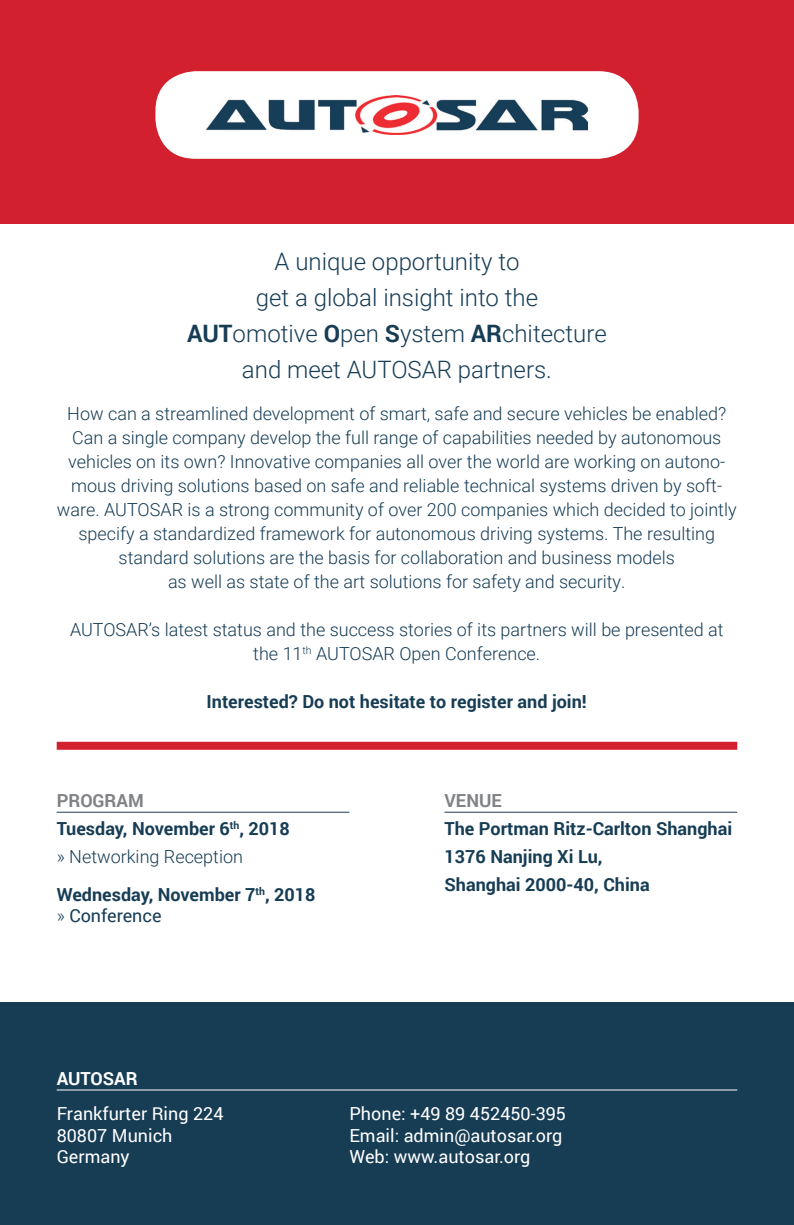
<style>
.page{position:relative;width:794px;height:1225px;background:#fff}
.page>*{position:absolute;margin:0;border:0;box-sizing:border-box;transform-origin:0 0}
.t1{font:300 24px/36px "Roboto";color:#173d55;text-align:center}
.t2{font:300 18px/24px "Roboto";color:#173d55;text-align:center}
.t3{font:700 18px/28px "Roboto";color:#173d55}
.t4{font:18px/21.6px "Roboto";color:#fff}
.t5{font:700 18px "Roboto";color:#fff}
.t6{font:700 18px "Roboto";color:#808285}
.s1{font-weight:700}
.s2{color:#808285}
.s3{font-weight:300}
.s4{font-weight:400}
</style>
<div class="page">
<div style="left:0;top:0;width:794px;height:223px;background:#d2202f"></div>
<div style="left:0;top:1002px;width:794px;height:223px;background:#173d55"></div>
<div style="left:155px;top:71px;width:483px;height:88px;background:#fff;border-radius:40px"></div>
<img style="left:206px;top:95px;width:381px;height:39px">
<hr style="left:57px;top:1089px;width:680px;height:1px;background:#fff">
<hr style="left:57px;top:812px;width:292px;height:1px;background:#173d55">
<hr style="left:444px;top:812px;width:293px;height:1px;background:#173d55">
<div style="left:57px;top:742px;width:680px;height:8px;background:#d2202f"></div>
<h1 class="t1" style="left:187px;top:242px;width:421px">A unique opportunity to<br>get a global insight into the<br><span class="s1">AUT</span>omotive <span class="s1">O</span>pen <span class="s1">S</span>ystem <span class="s1">AR</span>chitecture and meet AUTOSAR partners.</h1>
<p class="t2" style="left:57px;top:401px;width:681px">How can a streamlined development of smart, safe and secure vehicles be enabled?<br>Can a single company develop the full range of capabilities needed by autonomous vehicles on its own? Innovative companies all over the world are working on autono&shy;mous driving solutions based on safe and reliable technical systems driven by soft&shy;ware. AUTOSAR is a strong community of over 200 companies which decided to jointly specify a standardized framework for autonomous driving systems. The resulting standard solutions are the basis for collaboration and business models<br>as well as state of the art solutions for safety and security.</p>
<p class="t2" style="left:70px;top:617px;width:655px">AUTOSAR’s latest status and the success stories of its partners will be presented at the 11<sup>th</sup> AUTOSAR Open Conference.</p>
<p class="t3" style="left:207px;top:687px;width:382px">Interested? Do not hesitate to register and join!</p>
<p class="t3" style="left:57px;top:785px;width:235px"><span class="s2">PROGRAM<br></span>Tuesday, November 6<sup>th</sup>, 2018 <span class="s3">» Networking Reception</span></p>
<p class="t3" style="left:57px;top:883px;width:260px;line-height:21.6px">Wednesday, November 7<sup>th</sup>, 2018 <span class="s3">»</span> <span class="s4">Conference</span></p>
<p class="t5" style="left:57px;top:1065px;width:82px">AUTOSAR</p>
<p class="t6" style="left:444px;top:787px;width:59px">VENUE</p>
<p class="t3" style="left:444px;top:813px;width:289px">The Portman Ritz-Carlton Shanghai<br>1376 Nanjing Xi Lu,<br>Shanghai 2000-40, China</p>
<p class="t4" style="left:57px;top:1102px;width:168px">Frankfurter Ring 224<br>80807 Munich<br>Germany</p>
<p class="t4" style="left:349px;top:1102px;width:218px">Phone: +49 89 452450-395<br>Email: admin@autosar.org<br>Web: www.autosar.org</p>
</div>
